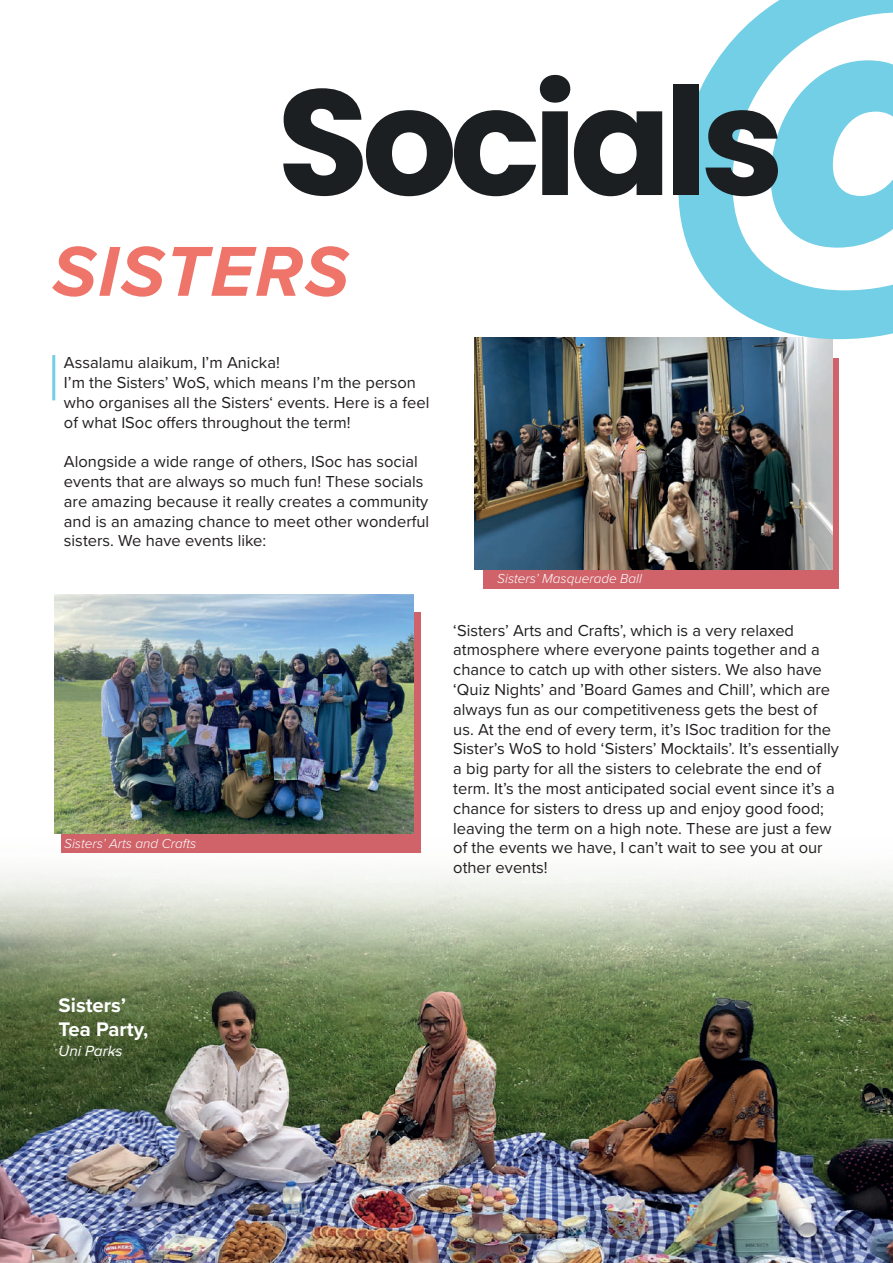
<style>
.page{position:relative;width:893px;height:1263px;background:#fff}
.page>*{position:absolute;margin:0;border:0;box-sizing:border-box;transform-origin:0 0}
.t1{font:700 419.7px "Poppins";color:#72cfe6}
.t2{font:700 149.85px "Poppins";letter-spacing:-.05em;color:#1b1f22}
.t3{font:italic 700 73.2px "Proxima Nova";letter-spacing:.03em;color:#ef756a}
.t4{font:700 20.4px/24.5px "Proxima Nova";color:#fff}
.t5{font:16.5px/19.8px "Proxima Nova";color:#231f20}
.t6{font:italic 15.3px "Proxima Nova";color:#fff}
.t7{font:italic 300 13.5px "Proxima Nova";color:#fff}
</style>
<div class="page">
<div style="left:483px;top:358px;width:356px;height:231px;background:#cf6369"></div>
<img style="left:0;top:774px;width:893px;height:489px">
<img style="left:475px;top:338px;width:357px;height:231px">
<div style="left:61px;top:612px;width:359px;height:240px;background:#cf6369"></div>
<img style="left:54px;top:594px;width:359px;height:240px">
<div style="left:52px;top:355px;width:3px;height:45px;border:2px solid #72cfe6"></div>
<h1 class="t1" style="left:648px;top:-146px;width:455px">@</h1>
<h2 class="t2" style="left:277px;top:56px;width:509px">Socials</h2>
<h3 class="t3" style="left:52px;top:217px;width:298px">SISTERS</h3>
<p class="t5" style="left:64px;top:352px;width:367px">Assalamu alaikum, I’m Anicka!<br>I’m the Sisters’ WoS, which means I’m the person who organises all the Sisters‘ events. Here is a feel of what ISoc offers throughout the term!</p>
<p class="t5" style="left:64px;top:451px;width:367px">Alongside a wide range of others, ISoc has social events that are always so much fun! These socials are amazing because it really creates a community and is an amazing chance to meet other wonderful sisters. We have events like:</p>
<p class="t7" style="left:64px;top:833px;width:134px">Sisters’ Arts and Crafts</p>
<p class="t7" style="left:497px;top:569px;width:146px">Sisters’ Masquerade Ball</p>
<p class="t5" style="left:453px;top:619px;width:387px">‘Sisters’ Arts and Crafts’, which is a very relaxed atmosphere where everyone paints together and a chance to catch up with other sisters. We also have ‘Quiz Nights’ and ’Board Games and Chill’, which are always fun as our competitiveness gets the best of us. At the end of every term, it’s ISoc tradition for the Sister’s WoS to hold ‘Sisters’ Mocktails’. It’s essentially a big party for all the sisters to celebrate the end of term. It’s the most anticipated social event since it’s a chance for sisters to dress up and enjoy good food; leaving the term on a high note. These are just a few of the events we have, I can’t wait to see you at our other events!</p>
<p class="t4" style="left:59px;top:992px;width:91px">Sisters’<br>Tea Party,</p>
<p class="t6" style="left:59px;top:1039px;width:66px">Uni Parks</p>
</div>
